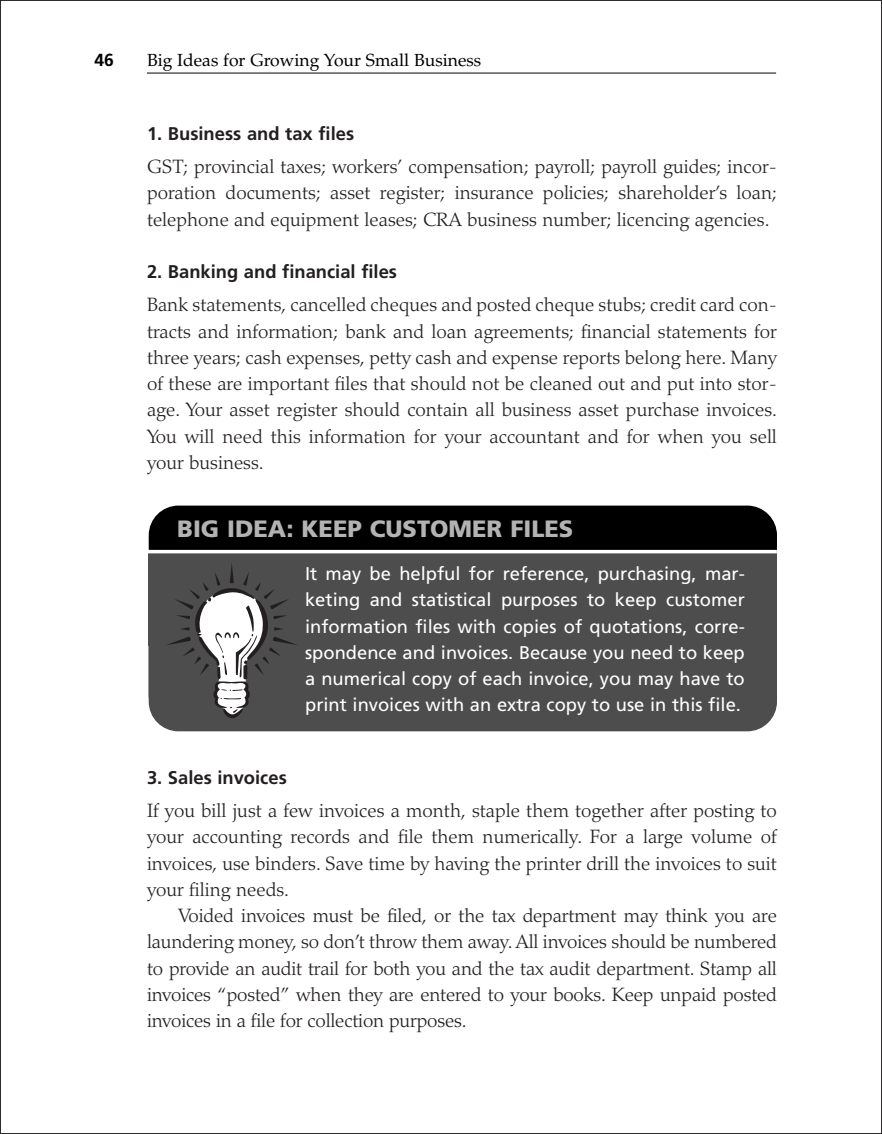
<style>
.page{position:relative;width:882px;height:1134px;background:#fff}
.page>*{position:absolute;margin:0;border:0;box-sizing:border-box;transform-origin:0 0}
.t1{font:900 23.62px "Frutiger";color:#b3b3b3}
.t2{font:300 19.25px/26.2px "Palatino";color:#231f20;text-align:justify}
.t3{font:18.38px/26.2px "Frutiger";color:#fff;text-align:justify}
.t4{font:700 18.38px "Frutiger";color:#231f20}
.t5{font:17.5px "Palatino";color:#000}
.t6{font:700 17.5px "Frutiger";color:#000}
</style>
<div class="page">
<hr style="left:147px;top:73px;width:629px;height:1px;background:#000">
<div style="left:149px;top:506px;width:628px;height:218px;background:#000;border-radius:30px"></div>
<div style="left:149px;top:551px;width:628px;height:180px;background:#4d4d4d;border-radius:30px"></div>
<div style="left:149px;top:553px;width:628px;height:92px;background:#4d4d4d"></div>
<hr style="left:147px;top:550px;width:630px;height:3px;background:#fff">
<svg style="left:167px;top:564px;width:130px;height:154px"></svg>
<p class="t6" style="left:94px;top:52px;width:21px">46</p>
<p class="t5" style="left:147px;top:53px;width:336px">Big Ideas for Growing Your Small Business</p>
<p class="t4" style="left:147px;top:126px;width:209px">1. Business and tax files</p>
<p class="t2" style="left:147px;top:156px;width:632px">GST; provincial taxes; workers’ compensation; payroll; payroll guides; incor&shy;poration documents; asset register; insurance policies; shareholder’s loan; telephone and equipment leases; CRA business number; licencing agencies.</p>
<p class="t4" style="left:147px;top:264px;width:252px">2. Banking and financial files</p>
<p class="t2" style="left:147px;top:294px;width:631px">Bank statements, cancelled cheques and posted cheque stubs; credit card con&shy;tracts and information; bank and loan agreements; financial statements for three years; cash expenses, petty cash and expense reports belong here. Many of these are important files that should not be cleaned out and put into stor&shy;age. Your asset register should contain all business asset purchase invoices.<br>You will need this information for your accountant and for when you sell your business.</p>
<p class="t1" style="left:177px;top:519px;width:398px">BIG IDEA: KEEP CUSTOMER FILES</p>
<p class="t3" style="left:305px;top:562px;width:441px">It may be helpful for reference, purchasing, mar&shy;keting and statistical purposes to keep customer information files with copies of quotations, corre&shy;spondence and invoices. Because you need to keep a numerical copy of each invoice, you may have to print invoices with an extra copy to use in this file.</p>
<p class="t4" style="left:147px;top:770px;width:141px">3. Sales invoices</p>
<p class="t2" style="left:147px;top:800px;width:632px">If you bill just a few invoices a month, staple them together after posting to your accounting records and file them numerically. For a large volume of invoices, use binders. Save time by having the printer drill the invoices to suit your filing needs.</p>
<p class="t2" style="left:147px;top:905px;width:631px;text-indent:32px">Voided invoices must be filed, or the tax department may think you are laundering money, so don’t throw them away. All invoices should be numbered to provide an audit trail for both you and the tax audit department. Stamp all invoices “posted” when they are entered to your books. Keep unpaid posted invoices in a file for collection purposes.</p>
</div>
